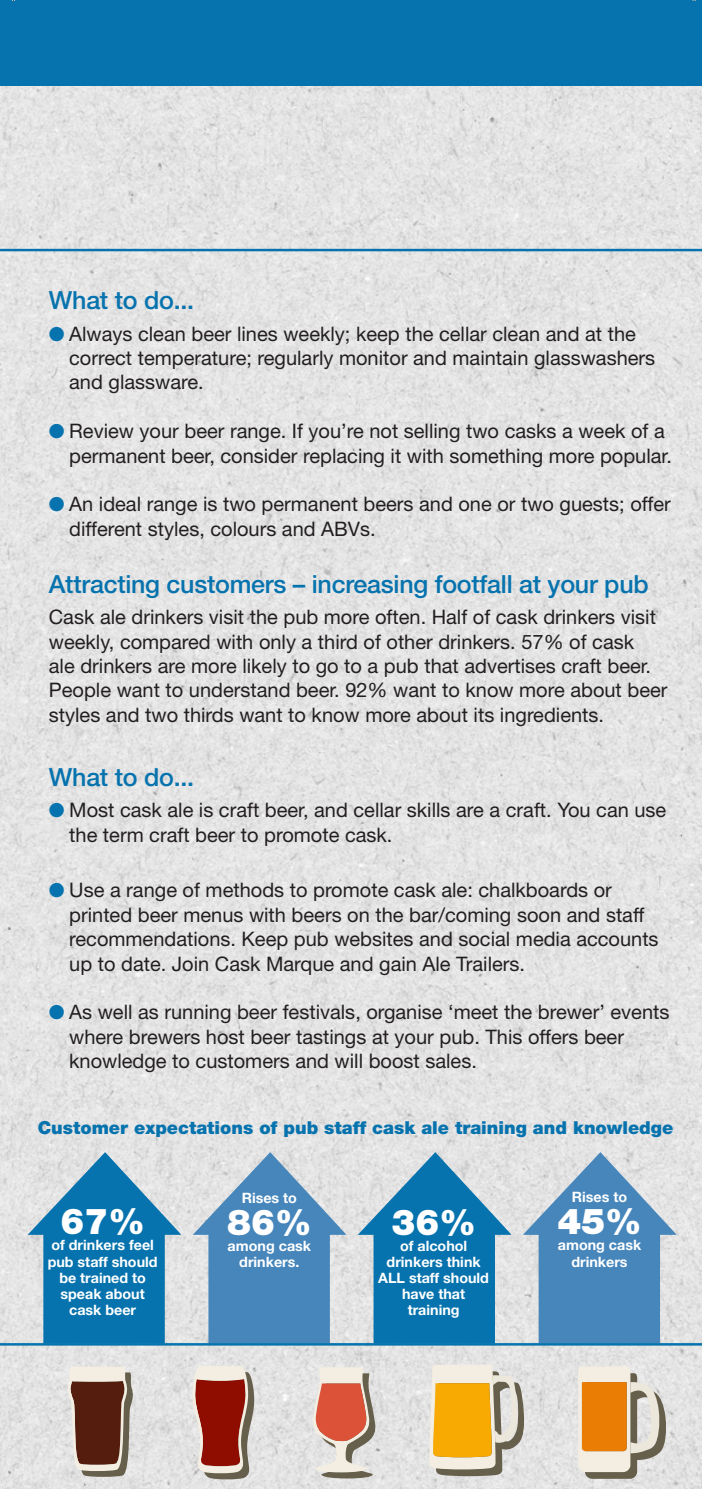
<style>
.page{position:relative;width:702px;height:1489px;background:#fff}
.page>*{position:absolute;margin:0;border:0;box-sizing:border-box;transform-origin:0 0}
.t1{font:900 35.75px "Helvetica Neue LT Std";color:#fff}
.t2{font:500 25px "Helvetica Neue LT Std";letter-spacing:-.01em;color:#0673ae}
.t3{font:20px/24.5px "Helvetica Neue LT Std";color:#231f20}
.t4{font:900 18px "Helvetica Neue LT Std";color:#0673ae}
.t5{font:700 14.25px/16px "Helvetica Neue LT Std";color:#fff;text-align:center}
.s1{color:#0673ae}
</style>
<div class="page">
<img style="left:0;top:86px;width:702px;height:1402px">
<div style="left:0;top:1px;width:702px;height:85px;background:#0673ae"></div>
<hr style="left:0;top:249px;width:702px;height:2px;background:#0673ae">
<svg style="left:193px;top:1152px;width:153px;height:190px;background:#7aa4c8"></svg>
<svg style="left:358px;top:1152px;width:153px;height:190px;background:#4f98bf"></svg>
<svg style="left:28px;top:1152px;width:153px;height:190px;background:#4f98bf"></svg>
<svg style="left:523px;top:1152px;width:153px;height:190px;background:#7aa4c8"></svg>
<hr style="left:0;top:1342px;width:702px;height:3px;background:#0673ae">
<svg style="left:191px;top:1365px;width:64px;height:114px;background:#ad6b61"></svg>
<svg style="left:67px;top:1366px;width:67px;height:111px;background:#8e7063"></svg>
<svg style="left:429px;top:1364px;width:99px;height:112px;background:#ddbd78"></svg>
<svg style="left:577px;top:1366px;width:90px;height:112px;background:#d7b488"></svg>
<svg style="left:311px;top:1367px;width:66px;height:111px;background:#d3a395"></svg>
<p class="t2" style="left:49px;top:285px;width:147px">What to do...</p>
<p class="t3" style="left:69px;top:321px;width:587px;text-indent:-20px"><span class="s1">●</span> Always clean beer lines weekly; keep the cellar clean and at the correct temperature; regularly monitor and maintain glasswashers and glassware.</p>
<p class="t3" style="left:69px;top:418px;width:604px;text-indent:-20px"><span class="s1">●</span> Review your beer range. If you’re not selling two casks a week of a permanent beer, consider replacing it with something more popular.</p>
<p class="t3" style="left:69px;top:492px;width:603px;text-indent:-20px"><span class="s1">●</span> An ideal range is two permanent beers and one or two guests; offer different styles, colours and ABVs.</p>
<p class="t2" style="left:49px;top:569px;width:601px">Attracting customers – increasing footfall at your pub</p>
<p class="t3" style="left:49px;top:604px;width:620px">Cask ale drinkers visit the pub more often. Half of cask drinkers visit weekly, compared with only a third of other drinkers. 57% of cask<br>ale drinkers are more likely to go to a pub that advertises craft beer.<br>People want to understand beer. 92% want to know more about beer styles and two thirds want to know more about its ingredients.</p>
<p class="t2" style="left:49px;top:762px;width:147px">What to do...</p>
<p class="t3" style="left:69px;top:797px;width:598px;text-indent:-20px"><span class="s1">●</span> Most cask ale is craft beer, and cellar skills are a craft. You can use the term craft beer to promote cask.</p>
<p class="t3" style="left:69px;top:877px;width:591px;text-indent:-20px"><span class="s1">●</span> Use a range of methods to promote cask ale: chalkboards or printed beer menus with beers on the bar/coming soon and staff recommendations. Keep pub websites and social media accounts up to date. Join Cask Marque and gain Ale Trailers.</p>
<p class="t3" style="left:69px;top:999px;width:601px;text-indent:-20px"><span class="s1">●</span> As well as running beer festivals, organise ‘meet the brewer’ events where brewers host beer tastings at your pub. This offers beer knowledge to customers and will boost sales.</p>
<p class="t4" style="left:38px;top:1116px;width:637px">Customer expectations of pub staff cask ale training and knowledge</p>
<p class="t1" style="left:61px;top:1200px;width:86px">67%</p>
<p class="t5" style="left:48px;top:1252px;width:111px">pub staff should be trained to speak about cask beer</p>
<p class="t5" style="left:51px;top:1236px;width:104px">of drinkers feel</p>
<p class="t5" style="left:242px;top:1189px;width:57px">Rises to</p>
<p class="t1" style="left:227px;top:1200px;width:86px">86%</p>
<p class="t5" style="left:228px;top:1237px;width:85px">among cask drinkers.</p>
<p class="t1" style="left:391px;top:1200px;width:86px">36%</p>
<p class="t5" style="left:378px;top:1237px;width:112px">of alcohol drinkers think<br>ALL staff should have that training</p>
<p class="t5" style="left:572px;top:1188px;width:57px">Rises to</p>
<p class="t1" style="left:557px;top:1200px;width:86px">45%</p>
<p class="t5" style="left:558px;top:1236px;width:85px">among cask drinkers</p>
</div>
